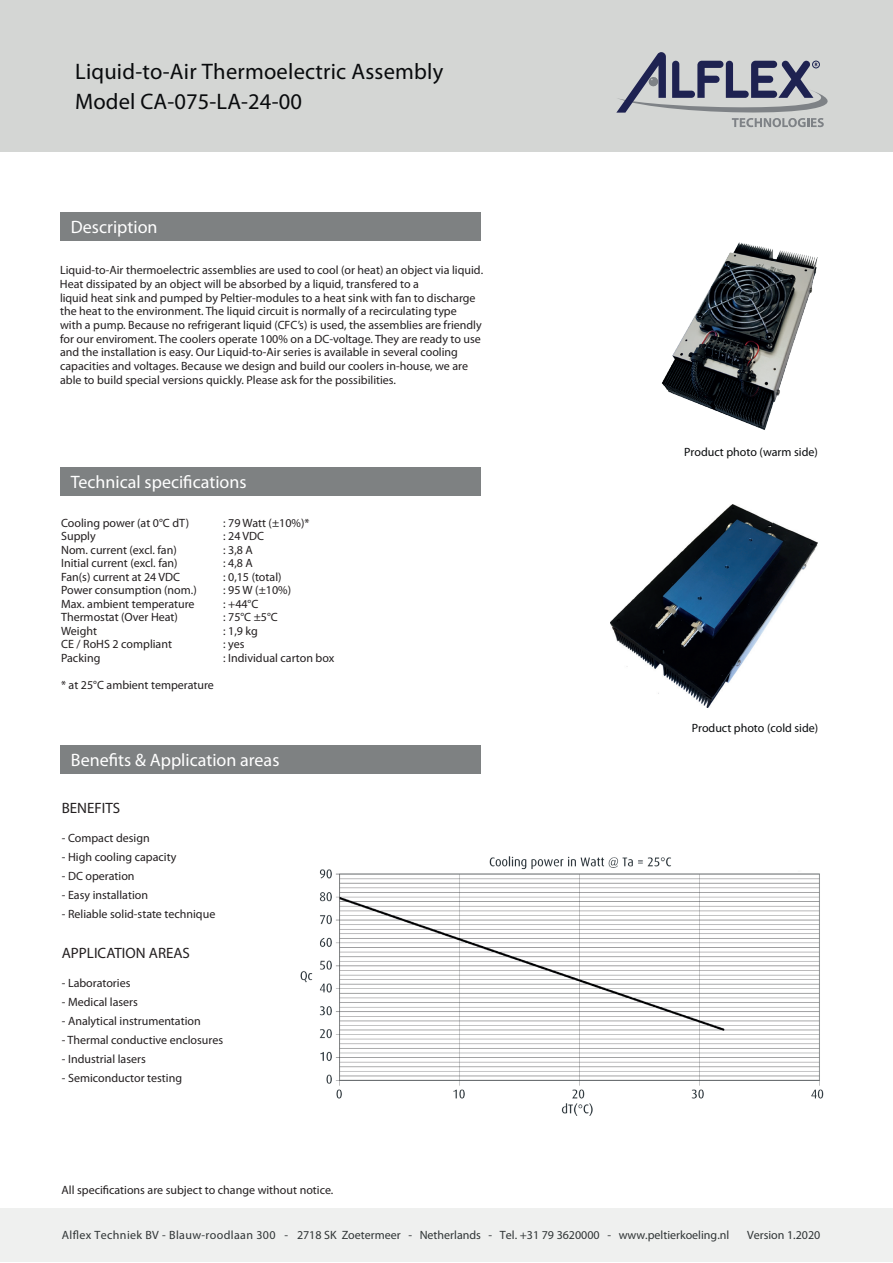
<style>
.page{position:relative;width:893px;height:1263px;background:#fff}
.page>*{position:absolute;margin:0;border:0;box-sizing:border-box;transform-origin:0 0}
.t1{font:22.5px/30px "Myriad Pro";letter-spacing:.01em;color:#090b0d}
.t2{font:18px "Myriad Pro";color:#fff}
.t3{font:15px "Myriad Pro";color:#231f20}
.t4{font:12px/13.8px "Myriad Pro";color:#231f20}
.t5{font:12px "Myriad Pro";color:#303536}
.t6{font:12px "Myriad Pro";color:#090b0d}
</style>
<div class="page">
<div style="left:0;top:0;width:893px;height:151px;background:#d4d6d4"></div>
<div style="left:0;top:1208px;width:893px;height:54px;background:#eff0ef"></div>
<img style="left:300px;top:856px;width:524px;height:260px">
<img style="left:611px;top:504px;width:206px;height:204px">
<img style="left:661px;top:242px;width:157px;height:188px">
<div style="left:60px;top:467px;width:421px;height:29px;background:#7e8182"></div>
<div style="left:60px;top:212px;width:421px;height:29px;background:#7e8182"></div>
<div style="left:60px;top:745px;width:421px;height:29px;background:#7e8182"></div>
<svg style="left:616px;top:52px;width:212px;height:75px"></svg>
<h1 class="t1" style="left:75px;top:57px;width:370px">Liquid-to-Air Thermoelectric Assembly<br>Model CA-075-LA-24-00</h1>
<h2 class="t2" style="left:71px;top:217px;width:88px">Description</h2>
<p class="t4" style="left:60px;top:263px;width:425px">Liquid-to-Air thermoelectric assemblies are used to cool (or heat) an object via liquid.<br>Heat dissipated by an object will be absorbed by a liquid, transfered to a<br>liquid heat sink and pumped by Peltier-modules to a heat sink with fan to discharge the heat to the environment. The liquid circuit is normally of a recirculating type<br>with a pump. Because no refrigerant liquid (CFC’s) is used, the assemblies are friendly for our enviroment. The coolers operate 100% on a DC-voltage. They are ready to use and the installation is easy. Our Liquid-to-Air series is available in several cooling capacities and voltages. Because we design and build our coolers in-house, we are able to build special versions quickly. Please ask for the possibilities.</p>
<h2 class="t2" style="left:71px;top:472px;width:177px">Technical specifications</h2>
<p class="t4" style="left:61px;top:516px;width:130px">Cooling power (at 0°C dT)</p>
<p class="t4" style="left:223px;top:516px;width:88px">: 79 Watt (±10%)*</p>
<p class="t4" style="left:61px;top:529px;width:36px">Supply</p>
<p class="t4" style="left:223px;top:529px;width:43px">: 24 VDC</p>
<p class="t4" style="left:61px;top:543px;width:117px">Nom. current (excl. fan)</p>
<p class="t4" style="left:223px;top:543px;width:31px">: 3,8 A</p>
<p class="t4" style="left:61px;top:556px;width:118px">Initial current (excl. fan)</p>
<p class="t4" style="left:223px;top:556px;width:31px">: 4,8 A</p>
<p class="t4" style="left:61px;top:570px;width:121px">Fan(s) current at 24 VDC</p>
<p class="t4" style="left:223px;top:570px;width:60px">: 0,15 (total)</p>
<p class="t4" style="left:61px;top:583px;width:137px">Power consumption (nom.)</p>
<p class="t4" style="left:223px;top:583px;width:69px">: 95 W (±10%)</p>
<p class="t4" style="left:61px;top:597px;width:135px">Max. ambient temperature</p>
<p class="t4" style="left:223px;top:597px;width:37px">: +44°C</p>
<p class="t4" style="left:61px;top:610px;width:118px">Thermostat (Over Heat)</p>
<p class="t4" style="left:223px;top:610px;width:56px">: 75°C ±5°C</p>
<p class="t4" style="left:61px;top:624px;width:37px">Weight</p>
<p class="t4" style="left:223px;top:624px;width:36px">: 1,9 kg</p>
<p class="t4" style="left:61px;top:637px;width:112px">CE / RoHS 2 compliant</p>
<p class="t4" style="left:223px;top:637px;width:23px">: yes</p>
<p class="t4" style="left:61px;top:651px;width:41px">Packing</p>
<p class="t4" style="left:223px;top:651px;width:113px">: Individual carton box</p>
<p class="t4" style="left:61px;top:678px;width:154px">* at 25°C ambient temperature</p>
<h2 class="t2" style="left:71px;top:750px;width:210px">Benefits &amp; Application areas</h2>
<p class="t3" style="left:62px;top:800px;width:60px">BENEFITS</p>
<p class="t4" style="left:62px;top:831px;width:89px">- Compact design</p>
<p class="t4" style="left:62px;top:850px;width:116px">- High cooling capacity</p>
<p class="t4" style="left:62px;top:869px;width:74px">- DC operation</p>
<p class="t4" style="left:62px;top:888px;width:88px">- Easy installation</p>
<p class="t4" style="left:62px;top:907px;width:155px">- Reliable solid-state technique</p>
<p class="t3" style="left:62px;top:945px;width:130px">APPLICATION AREAS</p>
<p class="t4" style="left:62px;top:976px;width:70px">- Laboratories</p>
<p class="t4" style="left:62px;top:995px;width:78px">- Medical lasers</p>
<p class="t4" style="left:62px;top:1014px;width:140px">- Analytical instrumentation</p>
<p class="t4" style="left:62px;top:1033px;width:163px">- Thermal conductive enclosures</p>
<p class="t4" style="left:62px;top:1052px;width:85px">- Industrial lasers</p>
<p class="t4" style="left:62px;top:1071px;width:122px">- Semiconductor testing</p>
<p class="t4" style="left:62px;top:1184px;width:273px">All specifications are subject to change without notice.</p>
<p class="t6" style="left:684px;top:446px;width:135px">Product photo (warm side)</p>
<p class="t6" style="left:692px;top:721px;width:128px">Product photo (cold side)</p>
<p class="t5" style="left:62px;top:1228px;width:669px">Alflex Techniek BV - Blauw-roodlaan 300 - 2718 SK Zoetermeer - Netherlands - Tel. +31 79 3620000 - www.peltierkoeling.nl</p>
<p class="t5" style="left:747px;top:1228px;width:75px">Version 1.2020</p>
</div>
